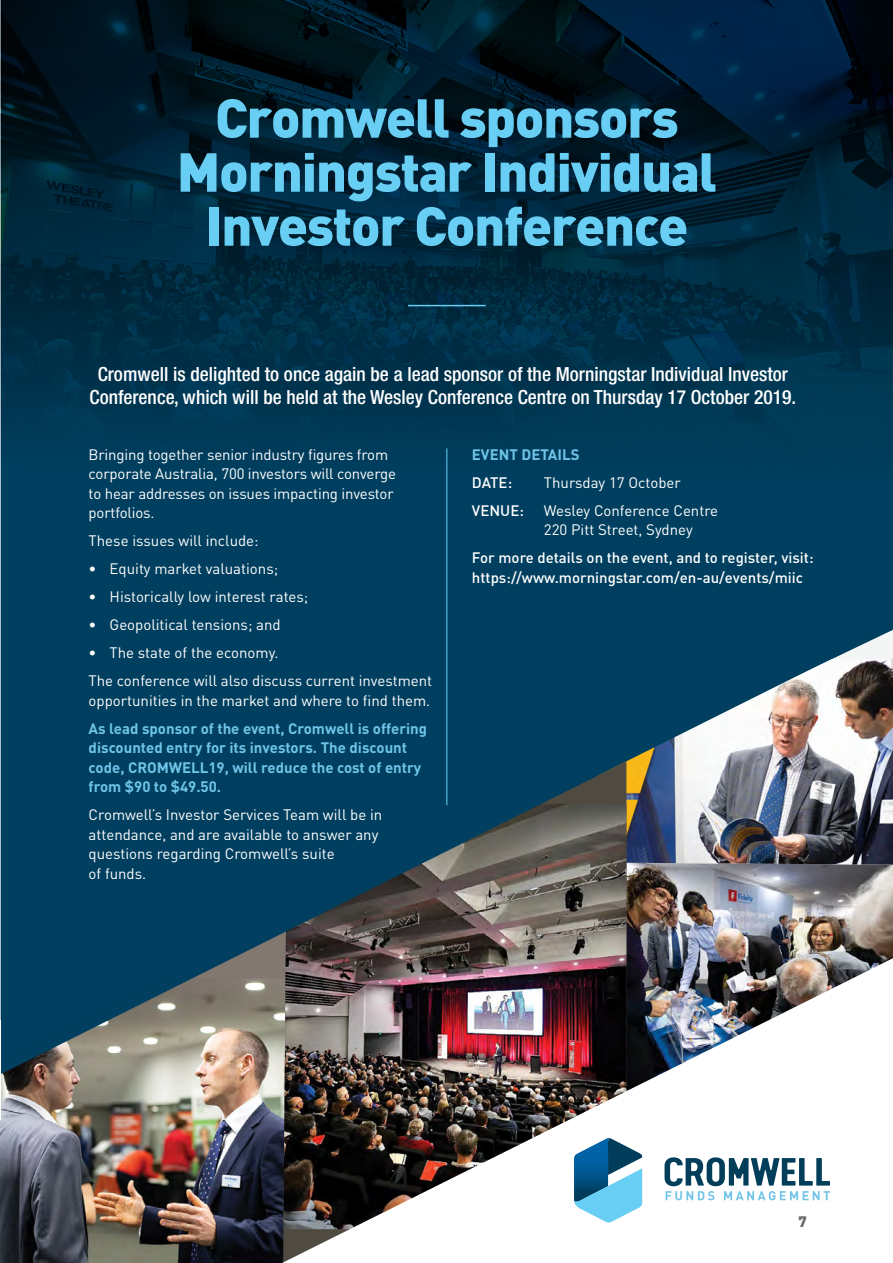
<style>
.page{position:relative;width:893px;height:1263px;background:#fff}
.page>*{position:absolute;margin:0;border:0;box-sizing:border-box;transform-origin:0 0}
.Heading_1_-_New_styl{font:900 54px/54px "DIN";letter-spacing:-.025em;color:#68cef3;text-align:center}
.Heading_2_-_Breakout{font:500 condensed 19.5px/23.4px "Helvetica Neue LT Std";color:#fff;text-align:center}
.Body_Copy_-_Alternat{font:15px/19.5px "DINOT";color:#fff}
.Body_Copy_-_Alternat-2{font:700 15px/19.5px "DINOT";color:#6fc5e8}
.t1{font:500 15px/19.5px "DINOT";color:#fff}
.t2{font:900 15px "DIN";color:#696a6d}
</style>
<div class="page">
<div style="left:1px;top:576px;width:892px;height:31px;background:#003f5f"></div>
<img style="left:1px;top:0;width:892px;height:576px">
<img style="left:0;top:1091px;width:209px;height:172px">
<hr style="left:408px;top:305px;width:78px;height:1px;background:#68cef3">
<img style="left:209px;top:1091px;width:621px;height:172px">
<img style="left:0;top:607px;width:893px;height:484px">
<hr style="left:446px;top:448px;width:1px;height:357px;background:#68cef3">
<hr style="left:0;top:1020px;width:1px;height:99px;background:#fff">
<p class="Heading_1_-_New_styl" style="left:177px;top:88px;width:542px">Cromwell sponsors<br>Morningstar Individual<br>Investor Conference</p>
<p class="Heading_2_-_Breakout" style="left:90px;top:362px;width:708px">Cromwell is delighted to once again be a lead sponsor of the Morningstar Individual Investor<br>Conference, which will be held at the Wesley Conference Centre on Thursday 17 October 2019.</p>
<p class="Body_Copy_-_Alternat" style="left:89px;top:444px;width:309px">Bringing together senior industry figures from corporate Australia, 700 investors will converge to hear addresses on issues impacting investor portfolios.</p>
<p class="Body_Copy_-_Alternat" style="left:89px;top:531px;width:172px">These issues will include:</p>
<p class="Body_Copy_-_Alternat" style="left:89px;top:559px;width:191px">• Equity market valuations;</p>
<p class="Body_Copy_-_Alternat" style="left:89px;top:587px;width:221px">• Historically low interest rates;</p>
<p class="Body_Copy_-_Alternat" style="left:89px;top:615px;width:194px">• Geopolitical tensions; and</p>
<p class="Body_Copy_-_Alternat" style="left:89px;top:643px;width:191px">• The state of the economy.</p>
<p class="Body_Copy_-_Alternat" style="left:89px;top:671px;width:345px">The conference will also discuss current investment opportunities in the market and where to find them.</p>
<p class="Body_Copy_-_Alternat-2" style="left:89px;top:718px;width:340px">As lead sponsor of the event, Cromwell is offering discounted entry for its investors. The discount code, CROMWELL19, will reduce the cost of entry from $90 to $49.50.</p>
<p class="Body_Copy_-_Alternat" style="left:89px;top:805px;width:295px">Cromwell’s Investor Services Team will be in attendance, and are available to answer any questions regarding Cromwell’s suite<br>of funds.</p>
<p class="Body_Copy_-_Alternat-2" style="left:472px;top:444px;width:109px">EVENT DETAILS</p>
<p class="t1" style="left:472px;top:472px;width:42px">DATE:</p>
<p class="Body_Copy_-_Alternat" style="left:544px;top:472px;width:138px">Thursday 17 October</p>
<p class="t1" style="left:472px;top:500px;width:54px">VENUE:</p>
<p class="Body_Copy_-_Alternat" style="left:544px;top:500px;width:176px">Wesley Conference Centre<br>220 Pitt Street, Sydney</p>
<p class="t1" style="left:472px;top:548px;width:343px">For more details on the event, and to register, visit: https://www.morningstar.com/en-au/events/miic</p>
<p class="t2" style="left:798px;top:1212px;width:10px">7</p>
</div>
